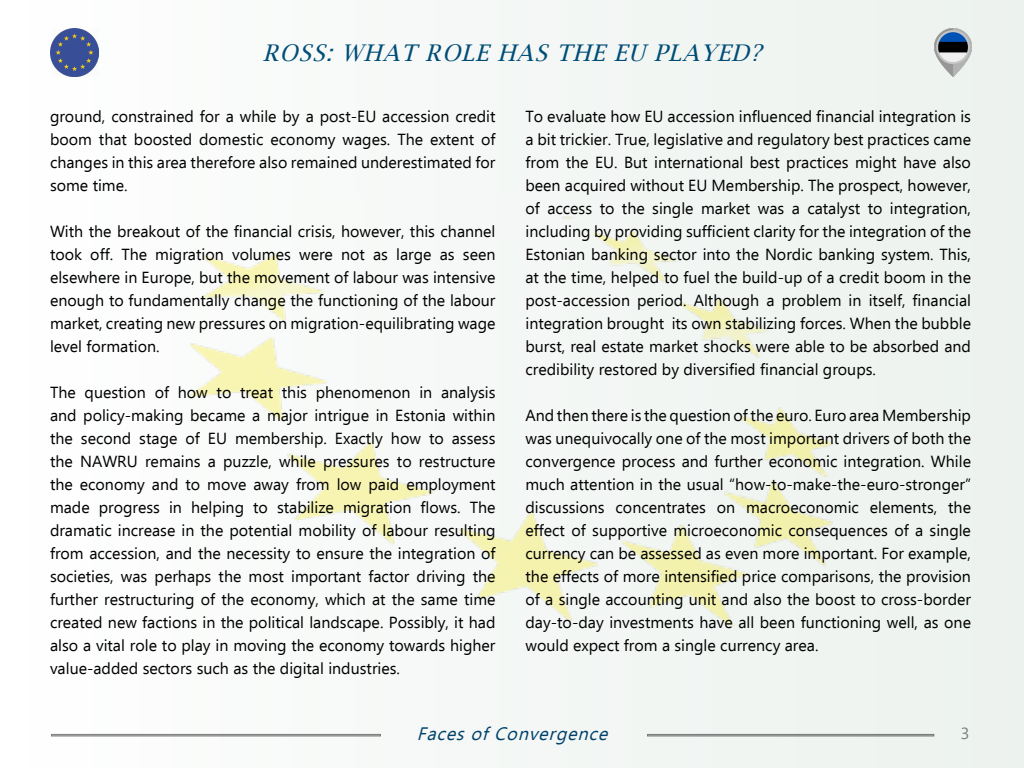
<style>
.page{position:relative;width:1024px;height:768px;background:#f4f8f5}
.page>*{position:absolute;margin:0;border:0;box-sizing:border-box;transform-origin:0 0}
.t1{font:italic 23px "Lucida Bright";color:#004d77}
.t2{font:italic 18px "Ebrima";color:#00416b}
.t3{font:16px/23px "Ebrima";color:#000;text-align:justify}
.t4{font:16px "Ebrima";color:#757779}
</style>
<div class="page">
<img style="left:191px;top:216px;width:642px;height:411px">
<img style="left:50px;top:28px;width:49px;height:48px">
<img style="left:934px;top:28px;width:38px;height:48px">
<div style="left:497px;top:192px;width:65px;height:48px;background:#f4f7f5"></div>
<div style="left:296px;top:198px;width:70px;height:41px;background:#f8faf8"></div>
<h1 class="t1" style="left:263px;top:40px;width:507px">ROSS: WHAT ROLE HAS THE EU PLAYED?</h1>
<p class="t3" style="left:50px;top:105px;width:447px">ground, constrained for a while by a post-EU accession credit boom that boosted domestic economy wages. The extent of changes in this area therefore also remained underestimated for some time.</p>
<p class="t3" style="left:50px;top:220px;width:447px">With the breakout of the financial crisis, however, this channel took off. The migration volumes were not as large as seen elsewhere in Europe, but the movement of labour was intensive enough to fundamentally change the functioning of the labour market, creating new pressures on migration-equilibrating wage level formation.</p>
<p class="t3" style="left:50px;top:381px;width:447px">The question of how to treat this phenomenon in analysis and policy-making became a major intrigue in Estonia within the second stage of EU membership. Exactly how to assess the NAWRU remains a puzzle, while pressures to restructure the economy and to move away from low paid employment made progress in helping to stabilize migration flows. The dramatic increase in the potential mobility of labour resulting from accession, and the necessity to ensure the integration of societies, was perhaps the most important factor driving the further restructuring of the economy, which at the same time created new factions in the political landscape. Possibly, it had also a vital role to play in moving the economy towards higher value-added sectors such as the digital industries.</p>
<p class="t3" style="left:526px;top:105px;width:447px">To evaluate how EU accession influenced financial integration is a bit trickier. True, legislative and regulatory best practices came from the EU. But international best practices might have also been acquired without EU Membership. The prospect, however, of access to the single market was a catalyst to integration, including by providing sufficient clarity for the integration of the Estonian banking sector into the Nordic banking system. This, at the time, helped to fuel the build-up of a credit boom in the post-accession period. Although a problem in itself, financial integration brought its own stabilizing forces. When the bubble burst, real estate market shocks were able to be absorbed and credibility restored by diversified financial groups.</p>
<p class="t3" style="left:526px;top:403px;width:447px">And then there is the question of the euro. Euro area Membership was unequivocally one of the most important drivers of both the convergence process and further economic integration. While much attention in the usual “how-to-make-the-euro-stronger” discussions concentrates on macroeconomic elements, the effect of supportive microeconomic consequences of a single currency can be assessed as even more important. For example, the effects of more intensified price comparisons, the provision of a single accounting unit and also the boost to cross-border day-to-day investments have all been functioning well, as one would expect from a single currency area.</p>
<p class="t2" style="left:417px;top:721px;width:199px">FacesofConvergence</p>
<p class="t4" style="left:961px;top:722px;width:10px">3</p>
</div>
